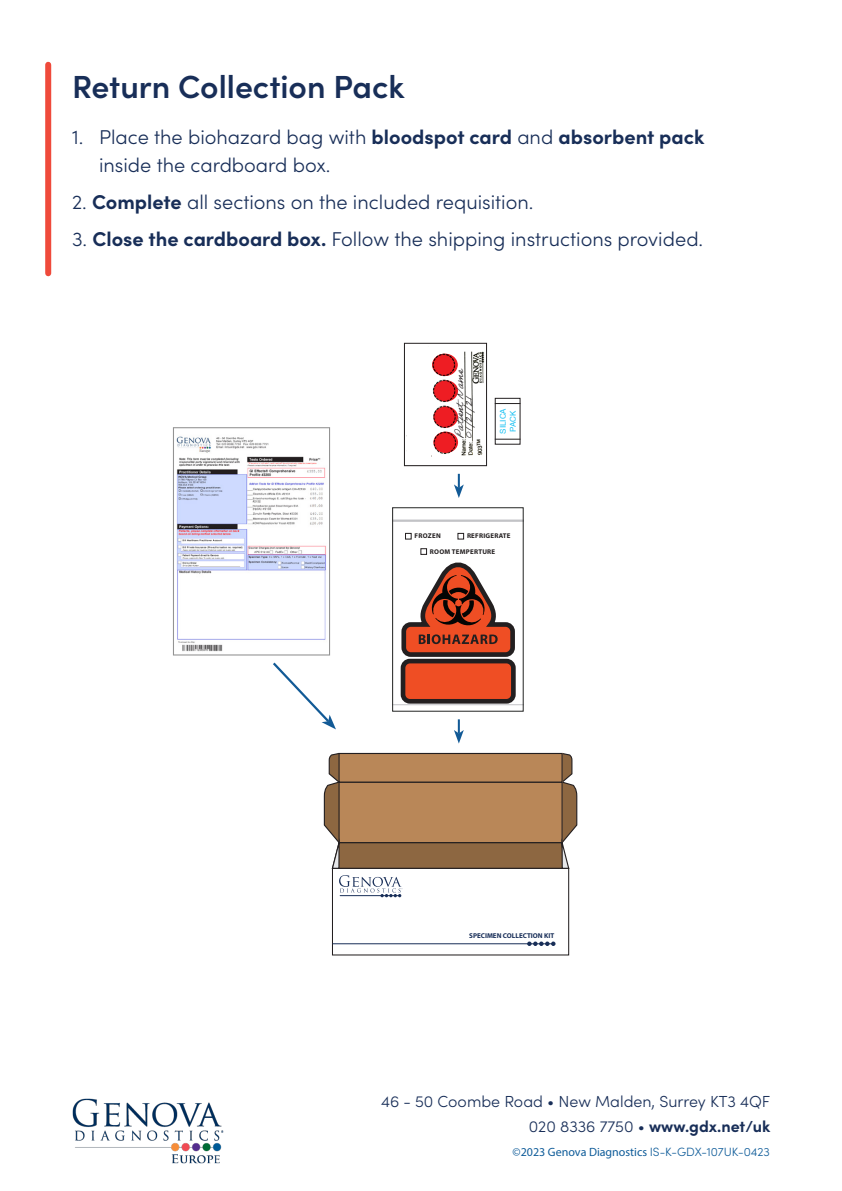
<style>
.page{position:relative;width:842px;height:1191px;background:#fff}
.page>*{position:absolute;margin:0;border:0;box-sizing:border-box;transform-origin:0 0}
.t1{font:600 32px "Sofia Pro";color:#182e58}
.t2{font:300 20px/28px "Sofia Pro";color:#182e58}
.t3{font:300 16px/25px "Sofia Pro";color:#182e58;text-align:right}
.t4{font:12px "Myriad Pro";color:#0f5c99}
.t5{font:11.2px/8.8px "Adobe Handwriting Ernie";color:#231f20}
.t6{font:8px/10px "Helvetica";color:#1ac1f3}
.t7{font:700 7px "Myriad Pro";color:#182e58}
.t8{font:700 6.8px "Myriad Pro";letter-spacing:.035em;color:#231f20}
.s1{font-weight:700}
.s2{font-family:"Sofia Pro";font-weight:300}
</style>
<div class="page">
<div style="left:332px;top:868px;width:237px;height:87px;border:1px solid #231f20"></div>
<svg style="left:323px;top:752px;width:255px;height:117px"></svg>
<hr style="left:332px;top:943px;width:221px;height:1px;background:#182e58">
<svg style="left:527px;top:941px;width:28px;height:5px"></svg>
<svg style="left:339px;top:875px;width:63px;height:22px"></svg>
<svg style="left:273px;top:662px;width:63px;height:67px"></svg>
<svg style="left:454px;top:474px;width:10px;height:24px"></svg>
<svg style="left:394px;top:519px;width:127px;height:186px"></svg>
<div style="left:403px;top:661px;width:110px;height:40px;background:#ef4e24;border-radius:7px"></div>
<div style="left:401px;top:659px;width:115px;height:45px;border:5px solid #231f20;border-radius:7px"></div>
<div style="left:392px;top:507px;width:131px;height:205px;border:1px solid #242524"></div>
<img style="left:176px;top:436px;width:150px;height:216px">
<div style="left:173px;top:427px;width:157px;height:228px;border:1px solid #939393"></div>
<img style="left:406px;top:351px;width:78px;height:106px">
<div style="left:404px;top:343px;width:83px;height:123px;border:1px solid #231f20"></div>
<svg style="left:433px;top:432px;width:25px;height:21px"></svg>
<svg style="left:433px;top:406px;width:25px;height:22px"></svg>
<svg style="left:433px;top:380px;width:25px;height:22px"></svg>
<svg style="left:432px;top:354px;width:25px;height:22px"></svg>
<div style="left:432px;top:354px;width:25px;height:22px;border:1px solid #ee1d23;border-radius:50%"></div>
<div style="left:495px;top:398px;width:25px;height:47px;border:1px solid #231f20"></div>
<svg style="left:495px;top:403px;width:25px;height:1px"></svg>
<svg style="left:495px;top:439px;width:25px;height:1px"></svg>
<svg style="left:454px;top:719px;width:10px;height:25px"></svg>
<div style="left:407px;top:415px;width:24px;height:44px;background:#fff"></div>
<div style="left:45px;top:65px;width:6px;height:208px;background:#ef4a3b"></div>
<img style="left:72px;top:1098px;width:151px;height:65px">
<h1 class="t1" style="left:72px;top:62px;width:334px">Return Collection Pack</h1>
<p class="t2" style="left:99px;top:122px;width:607px;text-indent:-27px">1. Place the biohazard bag with <span class="s1">bloodspot card</span> and <span class="s1">absorbent pack </span>inside the cardboard box.</p>
<p class="t2" style="left:72px;top:187px;width:463px">2. <span class="s1">Complete</span> all sections on the included requisition.</p>
<p class="t2" style="left:72px;top:224px;width:633px">3. <span class="s1">Close the cardboard box.</span> Follow the shipping instructions provided.</p>
<p class="t5" style="left:455px;top:438px;width:70px;rotate:-90deg">PatientName<br>0 1/21/21</p>
<p class="t6" style="left:498px;top:434px;width:27px;rotate:-90deg">SILICA<br>PACK</p>
<p class="t8" style="left:414px;top:531px;width:28px">FROZEN</p>
<p class="t8" style="left:467px;top:531px;width:45px">REFRIGERATE</p>
<p class="t8" style="left:430px;top:547px;width:67px">ROOM TEMPERTURE</p>
<p class="t7" style="left:469px;top:931px;width:86px">SPECIMEN COLLECTION KIT</p>
<p class="t3" style="left:381px;top:1087px;width:391px">46 - 50 Coombe Road • New Malden, Surrey KT3 4QF<br>020 8336 7750 • <span class="s1">www.gdx.net/uk</span></p>
<p class="t4" style="left:512px;top:1145px;width:259px">©2023 Genova Diagnostics <span class="s2">IS-K-GDX-107UK-0423</span></p>
</div>
